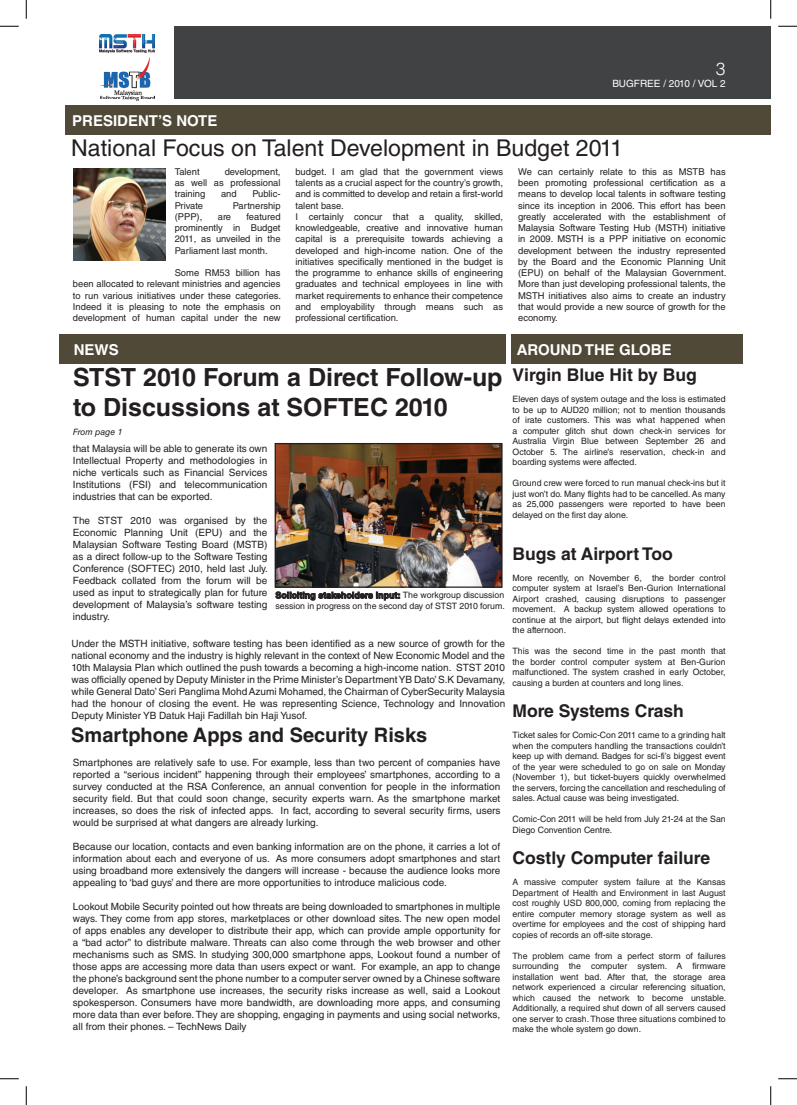
<style>
.page{position:relative;width:797px;height:1105px;background:#fff}
.page>*{position:absolute;margin:0;border:0;box-sizing:border-box;transform-origin:0 0}
.t1{font:700 25px/30px "Helvetica LT Std";color:#231f20}
.t2{font:23.12px "Helvetica LT Std";color:#231f20}
.t3{font:700 20px "Helvetica LT Std";color:#231f20}
.t4{font:700 17.5px "Helvetica LT Std";color:#231f20}
.t5{font:300 17.5px "Helvetica LT Std";color:#fff}
.t6{font:700 15px "Helvetica LT Std";color:#fff}
.t7{font:10px/12px "Helvetica LT Std";color:#231f20;text-align:justify}
.t8{font:10px "Helvetica LT Std";color:#fff}
.t9{font:9.38px/11.2px "Helvetica LT Std";color:#231f20;text-align:justify}
.t10{font:8.75px/10.5px "Helvetica LT Std";color:#231f20;text-align:justify}
.t11{font:italic 8.75px "Helvetica LT Std";letter-spacing:-.005em;color:#231f20}
.s1{font-weight:700}
</style>
<div class="page">
<div style="left:174px;top:26px;width:596px;height:73px;background:#414243"></div>
<div style="left:65px;top:106px;width:705px;height:29px;background:#504937"></div>
<div style="left:511px;top:335px;width:231px;height:29px;background:#504937"></div>
<img style="left:74px;top:169px;width:92px;height:92px">
<div style="left:59px;top:335px;width:446px;height:29px;background:#504937"></div>
<img style="left:100px;top:35px;width:54px;height:18px">
<img style="left:101px;top:57px;width:53px;height:44px">
<img style="left:276px;top:445px;width:224px;height:141px">
<div style="left:274px;top:443px;width:228px;height:145px;border:1px solid #231f20"></div>
<svg style="left:275px;top:591px;width:125px;height:10px"></svg>
<svg style="left:0;top:25px;width:19px;height:2px"></svg>
<svg style="left:778px;top:25px;width:19px;height:2px"></svg>
<svg style="left:0;top:1078px;width:19px;height:1px"></svg>
<svg style="left:778px;top:1078px;width:19px;height:1px"></svg>
<svg style="left:25px;top:0;width:2px;height:19px"></svg>
<svg style="left:25px;top:1086px;width:2px;height:19px"></svg>
<svg style="left:770px;top:0;width:1px;height:19px"></svg>
<svg style="left:770px;top:1086px;width:1px;height:19px"></svg>
<h3 class="t6" style="left:72px;top:112px;width:147px">PRESIDENT’S NOTE</h3>
<h3 class="t5" style="left:716px;top:58px;width:11px">3</h3>
<p class="t8" style="left:612px;top:78px;width:115px">BUGFREE / 2010 / VOL 2</p>
<h2 class="t2" style="left:71px;top:135px;width:553px">National Focus on Talent Development in Budget 2011</h2>
<p class="t9" style="left:175px;top:166px;width:26px">Talent</p>
<p class="t9" style="left:175px;top:166px;width:107px;text-indent:50px">development, as well as professional training</p>
<p class="t9" style="left:221px;top:188px;width:17px">and</p>
<p class="t9" style="left:252px;top:188px;width:30px">Public-</p>
<p class="t9" style="left:175px;top:200px;width:30px">Private</p>
<p class="t9" style="left:233px;top:200px;width:49px">Partnership</p>
<p class="t9" style="left:175px;top:211px;width:29px">(PPP),</p>
<p class="t9" style="left:218px;top:211px;width:15px">are</p>
<p class="t9" style="left:175px;top:211px;width:107px;text-indent:72px">featured prominently in Budget 2011, as unveiled in the Parliament last month.</p>
<p class="t9" style="left:73px;top:267px;width:210px;text-indent:102px">Some RM53 billion has been allocated to relevant ministries and agencies to run various initiatives under these categories.<br>Indeed it is pleasing to note the emphasis on development of human capital under the new</p>
<h3 class="t6" style="left:74px;top:340px;width:46px">NEWS</h3>
<p class="t9" style="left:295px;top:166px;width:209px;text-align:left">budget. I am glad that the government views talents as a crucial aspect for the country’s growth, and is committed to develop and retain a first-world talent base.<br>I certainly concur that a quality, skilled, knowledgeable, creative and innovative human capital is a prerequisite towards achieving a developed and high-income nation. One of the initiatives specifically mentioned in the budget is the programme to enhance skills of engineering graduates and technical employees in line with market requirements to enhance their competence and employability through means such as professional certification.</p>
<p class="t9" style="left:518px;top:166px;width:210px">We can certainly relate to this as MSTB has been promoting professional certification as a means to develop local talents in software testing since its inception in 2006. This effort has been greatly accelerated with the establishment of Malaysia Software Testing Hub (MSTH) initiative in 2009. MSTH is a PPP initiative on economic development between the industry represented by the Board and the Economic Planning Unit (EPU) on behalf of the Malaysian Government.<br>More than just developing professional talents, the MSTH initiatives also aims to create an industry that would provide a new source of growth for the economy.</p>
<h3 class="t6" style="left:516px;top:341px;width:156px">AROUND THE GLOBE</h3>
<h1 class="t1" style="left:73px;top:362px;width:431px">STST 2010 Forum a Direct Follow-up to Discussions at SOFTEC 2010</h1>
<h3 class="t4" style="left:512px;top:364px;width:186px">Virgin Blue Hit by Bug</h3>
<p class="t10" style="left:512px;top:394px;width:215px">Eleven days of system outage and the loss is estimated to be up to AUD20 million; not to mention thousands of irate customers. This was what happened when a computer glitch shut down check-in services for Australia Virgin Blue between September 26 and October 5. The airline’s reservation, check-in and boarding systems were affected.</p>
<p class="t10" style="left:512px;top:478px;width:215px">Ground crew were forced to run manual check-ins but it just won’t do. Many flights had to be cancelled. As many as 25,000 passengers were reported to have been delayed on the first day alone.</p>
<h3 class="t4" style="left:512px;top:543px;width:162px">Bugs at Airport Too</h3>
<p class="t10" style="left:512px;top:572px;width:215px">More recently, on November 6, the border control computer system at Israel’s Ben-Gurion International Airport crashed, causing disruptions to passenger movement. A backup system allowed operations to continue at the airport, but flight delays extended into the afternoon.</p>
<p class="t10" style="left:512px;top:646px;width:215px">This was the second time in the past month that the border control computer system at Ben-Gurion malfunctioned. The system crashed in early October, causing a burden at counters and long lines.</p>
<h3 class="t4" style="left:512px;top:700px;width:173px">More Systems Crash</h3>
<p class="t10" style="left:512px;top:730px;width:215px">Ticket sales for Comic-Con 2011 came to a grinding halt when the computers handling the transactions couldn’t keep up with demand. Badges for sci-fi’s biggest event of the year were scheduled to go on sale on Monday (November 1), but ticket-buyers quickly overwhelmed the servers, forcing the cancellation and rescheduling of sales. Actual cause was being investigated.</p>
<p class="t10" style="left:512px;top:814px;width:215px">Comic-Con 2011 will be held from July 21-24 at the San<br>Diego Convention Centre.</p>
<h3 class="t4" style="left:512px;top:847px;width:199px">Costly Computer failure</h3>
<p class="t10" style="left:512px;top:877px;width:215px">A massive computer system failure at the Kansas Department of Health and Environment in last August cost roughly USD 800,000, coming from replacing the entire computer memory storage system as well as overtime for employees and the cost of shipping hard copies of records an off-site storage.</p>
<p class="t10" style="left:512px;top:950px;width:215px">The problem came from a perfect storm of failures surrounding the computer system. A firmware installation went bad. After that, the storage area network experienced a circular referencing situation, which caused the network to become unstable.<br>Additionally, a required shut down of all servers caused one server to crash. Those three situations combined to make the whole system go down.</p>
<p class="t11" style="left:73px;top:427px;width:51px">From page 1</p>
<p class="t7" style="left:73px;top:442px;width:196px">that Malaysia will be able to generate its own Intellectual Property and methodologies in niche verticals such as Financial Services Institutions (FSI) and telecommunication industries that can be exported.</p>
<p class="t7" style="left:73px;top:514px;width:196px">The STST 2010 was organised by the Economic Planning Unit (EPU) and the Malaysian Software Testing Board (MSTB) as a direct follow-up to the Software Testing Conference (SOFTEC) 2010, held last July.<br>Feedback collated from the forum will be used as input to strategically plan for future development of Malaysia’s software testing industry.</p>
<p class="t10" style="left:275px;top:590px;width:231px"><span class="s1">Soliciting stakeholders input:</span> The workgroup discussion session in progress on the second day of STST 2010 forum.</p>
<p class="t7" style="left:72px;top:637px;width:435px">Under the MSTH initiative, software testing has been identified as a new source of growth for the national economy and the industry is highly relevant in the context of New Economic Model and the 10th Malaysia Plan which outlined the push towards a becoming a high-income nation. STST 2010 was officially opened by Deputy Minister in the Prime Minister’s Department YB Dato’ S.K Devamany, while General Dato’ Seri Panglima Mohd Azumi Mohamed, the Chairman of CyberSecurity Malaysia had the honour of closing the event. He was representing Science, Technology and Innovation Deputy Minister YB Datuk Haji Fadillah bin Haji Yusof.</p>
<h3 class="t3" style="left:71px;top:723px;width:357px">Smartphone Apps and Security Risks</h3>
<p class="t7" style="left:73px;top:756px;width:429px">Smartphones are relatively safe to use. For example, less than two percent of companies have reported a “serious incident” happening through their employees’ smartphones, according to a survey conducted at the RSA Conference, an annual convention for people in the information security field. But that could soon change, security experts warn. As the smartphone market increases, so does the risk of infected apps. In fact, according to several security firms, users would be surprised at what dangers are already lurking.</p>
<p class="t7" style="left:73px;top:840px;width:429px">Because our location, contacts and even banking information are on the phone, it carries a lot of information about each and everyone of us. As more consumers adopt smartphones and start using broadband more extensively the dangers will increase - because the audience looks more appealing to ‘bad guys’ and there are more opportunities to introduce malicious code.</p>
<p class="t7" style="left:73px;top:900px;width:429px">Lookout Mobile Security pointed out how threats are being downloaded to smartphones in multiple ways. They come from app stores, marketplaces or other download sites. The new open model of apps enables any developer to distribute their app, which can provide ample opportunity for a “bad actor” to distribute malware. Threats can also come through the web browser and other mechanisms such as SMS. In studying 300,000 smartphone apps, Lookout found a number of those apps are accessing more data than users expect or want. For example, an app to change the phone’s background sent the phone number to a computer server owned by a Chinese software developer. As smartphone use increases, the security risks increase as well, said a Lookout spokesperson. Consumers have more bandwidth, are downloading more apps, and consuming more data than ever before. They are shopping, engaging in payments and using social networks, all from their phones. – TechNews Daily</p>
</div>
